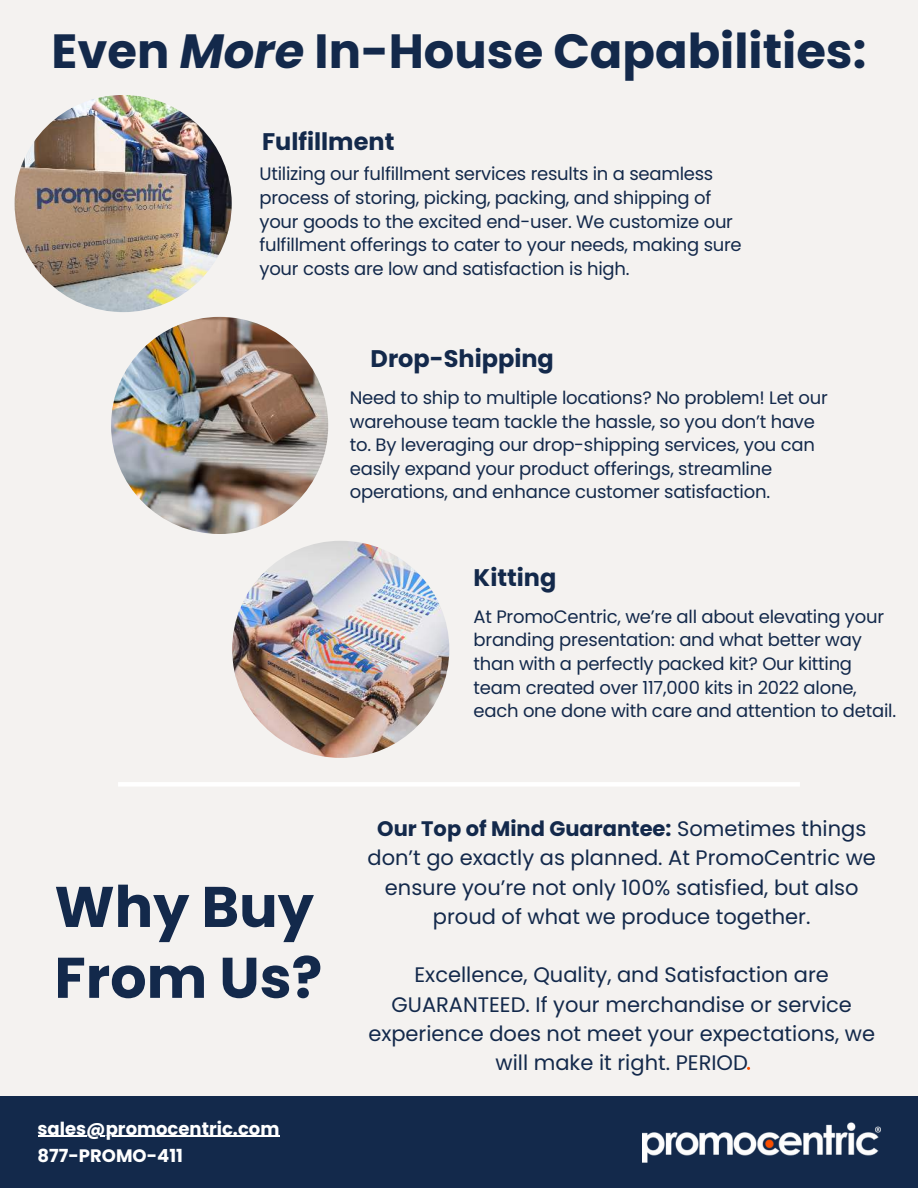
<style>
.page{position:relative;width:918px;height:1188px;background:#f4f2f0}
.page>*{position:absolute;margin:0;border:0;box-sizing:border-box;transform-origin:0 0}
.t1{font:700 57.15px/70.8px "Poppins";color:#13294b}
.t2{font:700 48px "Poppins";color:#13294b}
.t3{font:700 24px "Poppins";color:#13294b}
.t4{font:21px/29.2px "Poppins";color:#13294b;text-align:center}
.t5{font:18px/23.7px "Poppins";letter-spacing:-.015em;color:#13294b}
.t6{font:700 18px/27px "Poppins";color:#fff}
.s1{font-style:italic}
.s2{font-weight:700}
</style>
<div class="page">
<div style="left:0;top:1096px;width:918px;height:92px;background:#13294b"></div>
<hr style="left:38px;top:1136px;width:241px;height:1px;background:#fff">
<img style="left:643px;top:1122px;width:237px;height:41px">
<div style="left:118px;top:782px;width:682px;height:5px;background:#fff"></div>
<img style="left:15px;top:95px;width:217px;height:217px;border-radius:50%">
<img style="left:111px;top:317px;width:217px;height:217px;border-radius:50%">
<img style="left:232px;top:541px;width:217px;height:217px;border-radius:50%">
<h2 class="t2" style="left:52px;top:24px;width:816px">Even <span class="s1">More</span> In-House Capabilities:</h2>
<h3 class="t3" style="left:262px;top:127px;width:134px">Fulfillment</h3>
<p class="t5" style="left:259px;top:162px;width:484px">Utilizing our fulfillment services results in a seamless process of storing, picking, packing, and shipping of your goods to the excited end-user. We customize our fulfillment offerings to cater to your needs, making sure your costs are low and satisfaction is high.</p>
<h3 class="t3" style="left:371px;top:344px;width:185px">Drop-Shipping</h3>
<p class="t5" style="left:350px;top:386px;width:480px">Need to ship to multiple locations? No problem! Let our warehouse team tackle the hassle, so you don’t have to. By leveraging our drop-shipping services, you can easily expand your product offerings, streamline operations, and enhance customer satisfaction.</p>
<h1 class="t1" style="left:54px;top:872px;width:269px">Why Buy<br>From Us?</h1>
<p class="t6" style="left:38px;top:1115px;width:243px">sales@promocentric.com<br>877-PROMO-411</p>
<h3 class="t3" style="left:474px;top:564px;width:84px">Kitting</h3>
<p class="t5" style="left:474px;top:605px;width:424px">At PromoCentric, we’re all about elevating your branding presentation: and what better way than with a perfectly packed kit? Our kitting team created over 117,000 kits in 2022 alone, each one done with care and attention to detail.</p>
<p class="t4" style="left:368px;top:814px;width:510px"><span class="s2">Our Top of Mind Guarantee:</span> Sometimes things don’t go exactly as planned. At PromoCentric we ensure you’re not only 100% satisfied, but also proud of what we produce together.</p>
<p class="t4" style="left:368px;top:961px;width:508px">Excellence, Quality, and Satisfaction are GUARANTEED. If your merchandise or service experience does not meet your expectations, we will make it right. PERIOD</p>
</div>
